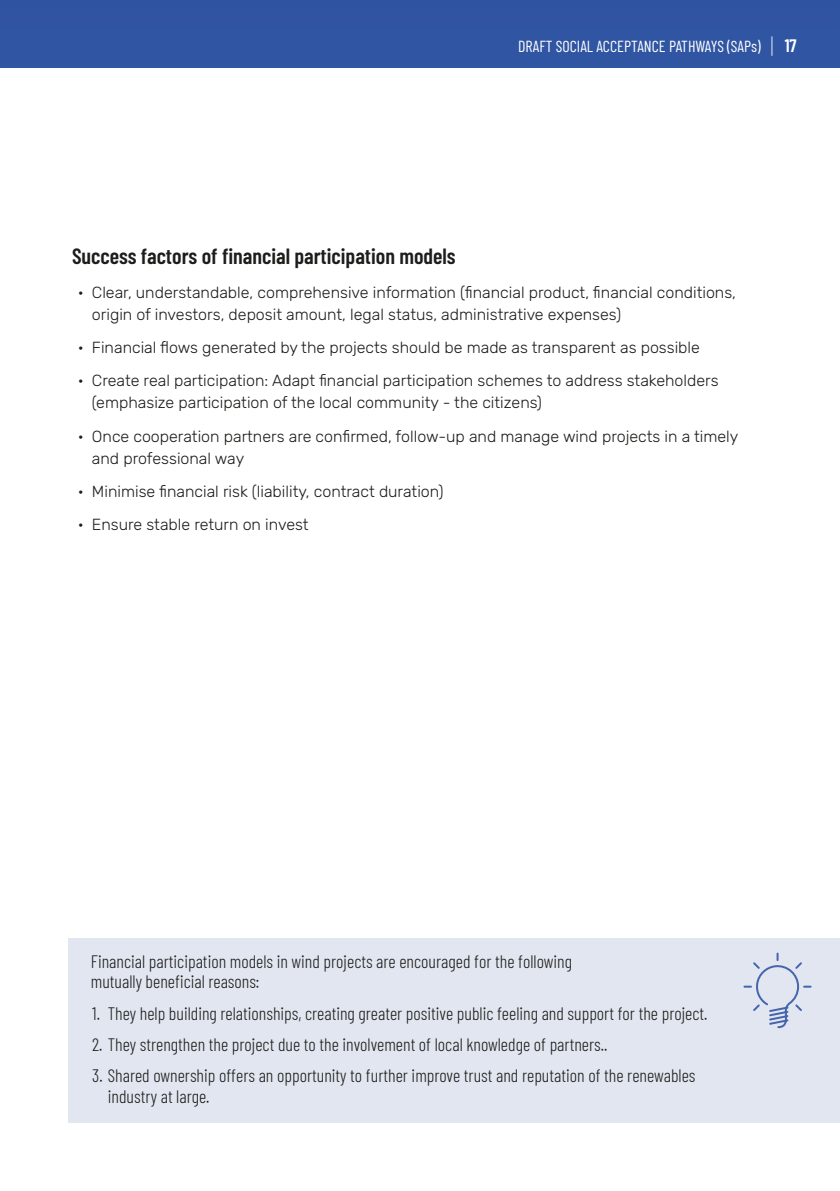
<style>
.page{position:relative;width:840px;height:1191px;background:#fff}
.page>*{position:absolute;margin:0;border:0;box-sizing:border-box;transform-origin:0 0}
.t1{font:600 22px "Barlow Condensed";color:#1d1d1b}
.t2{font:300 18px/20px "Barlow Condensed";color:#1d1d1b}
.t3{font:300 16px/22px "Rubik";color:#1d1d1b}
.t4{font:16px "Barlow Condensed";color:#fff}
.s1{font-weight:600;font-size:23.4px}
.s2{font-weight:600;font-size:18px}
</style>
<div class="page">
<div style="left:0;top:0;width:839px;height:1191px;background:#3055a2"></div>
<div style="left:0;top:68px;width:839px;height:1123px;background:#fff"></div>
<div style="left:68px;top:938px;width:771px;height:185px;background:#e1e6f0"></div>
<svg style="left:743px;top:952px;width:69px;height:77px"></svg>
<p class="t4" style="left:517px;top:35px;width:280px">DRAFT SOCIAL ACCEPTANCE PATHWAYS (SAPs) <span class="s1">|</span> <span class="s2">17</span></p>
<h1 class="t1" style="left:72px;top:241px;width:385px">Success factors of financial participation models</h1>
<p class="t3" style="left:92px;top:281px;width:645px;text-indent:-14px">• Clear, understandable, comprehensive information (financial product, financial conditions, origin of investors, deposit amount, legal status, administrative expenses)</p>
<p class="t3" style="left:78px;top:337px;width:623px">• Financial flows generated by the projects should be made as transparent as possible</p>
<p class="t3" style="left:92px;top:370px;width:627px;text-indent:-14px">• Create real participation: Adapt financial participation schemes to address stakeholders (emphasize participation of the local community - the citizens)</p>
<p class="t3" style="left:92px;top:425px;width:647px;text-indent:-14px">• Once cooperation partners are confirmed, follow-up and manage wind projects in a timely and professional way</p>
<p class="t3" style="left:78px;top:481px;width:367px">• Minimise financial risk (liability, contract duration)</p>
<p class="t3" style="left:78px;top:514px;width:232px">• Ensure stable return on invest</p>
<p class="t2" style="left:91px;top:950px;width:482px">Financial participation models in wind projects are encouraged for the following mutually beneficial reasons:</p>
<p class="t2" style="left:92px;top:1002px;width:616px">1. They help building relationships, creating greater positive public feeling and support for the project.</p>
<p class="t2" style="left:92px;top:1033px;width:516px">2. They strengthen the project due to the involvement of local knowledge of partners..</p>
<p class="t2" style="left:108px;top:1064px;width:589px;text-indent:-16px">3. Shared ownership offers an opportunity to further improve trust and reputation of the renewables industry at large.</p>
</div>
